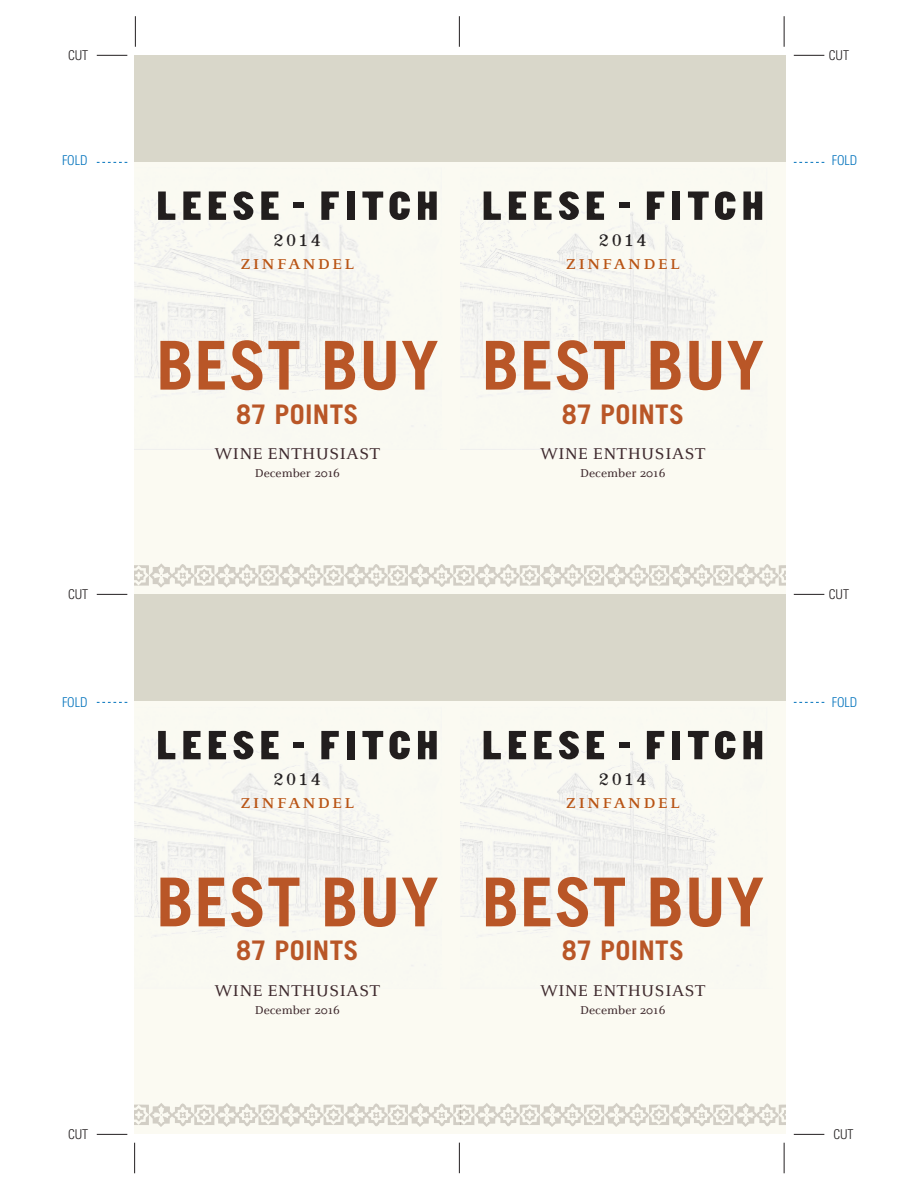
<style>
.page{position:relative;width:918px;height:1188px;background:#fff}
.page>*{position:absolute;margin:0;border:0;box-sizing:border-box;transform-origin:0 0}
.t1{font:700 67.5px "Trade Gothic";letter-spacing:.01em;color:#b95627}
.t2{font:700 27px "Trade Gothic";letter-spacing:.01em;color:#b95627}
.t3{font:20.7px "Celeste ST SC Regular";letter-spacing:.1em;color:#b95414}
.t4{font:16.5px "Celeste ST";color:#3e292d}
.t5{font:16.05px "Mailart Rubberstamp";letter-spacing:.205em;color:#231f20}
.t6{font:300 condensed 13.5px "Univers";color:#231f20}
.t7{font:300 condensed 13.5px "Univers";color:#0072bc}
.t8{font:12px "Celeste ST";color:#3e292d}
</style>
<div class="page">
<hr style="left:459px;top:16px;width:1px;height:31px;background:#231f20">
<hr style="left:459px;top:1143px;width:1px;height:30px;background:#231f20">
<hr style="left:97px;top:594px;width:30px;height:1px;background:#231f20">
<hr style="left:794px;top:594px;width:30px;height:1px;background:#231f20">
<svg style="left:97px;top:702px;width:30px;height:1px"></svg>
<svg style="left:794px;top:702px;width:30px;height:1px"></svg>
<svg style="left:97px;top:162px;width:30px;height:1px"></svg>
<svg style="left:794px;top:162px;width:30px;height:1px"></svg>
<hr style="left:135px;top:16px;width:1px;height:31px;background:#231f20">
<hr style="left:784px;top:16px;width:1px;height:31px;background:#231f20">
<hr style="left:134px;top:1143px;width:1px;height:30px;background:#231f20">
<hr style="left:784px;top:1143px;width:1px;height:30px;background:#231f20">
<hr style="left:97px;top:55px;width:30px;height:1px;background:#231f20">
<hr style="left:794px;top:55px;width:30px;height:1px;background:#231f20">
<hr style="left:97px;top:1134px;width:30px;height:1px;background:#231f20">
<hr style="left:794px;top:1134px;width:30px;height:1px;background:#231f20">
<div style="left:135px;top:101px;width:325px;height:494px;background:#fbfaf2"></div>
<img style="left:135px;top:191px;width:302px;height:206px">
<svg style="left:158px;top:192px;width:17px;height:28px"></svg>
<svg style="left:183px;top:192px;width:18px;height:28px"></svg>
<svg style="left:209px;top:192px;width:17px;height:28px"></svg>
<svg style="left:233px;top:191px;width:20px;height:29px"></svg>
<svg style="left:261px;top:192px;width:18px;height:28px"></svg>
<svg style="left:321px;top:192px;width:18px;height:28px"></svg>
<div style="left:347px;top:191px;width:7px;height:29px;background:#231f20"></div>
<svg style="left:362px;top:192px;width:21px;height:28px"></svg>
<svg style="left:390px;top:191px;width:20px;height:29px"></svg>
<svg style="left:418px;top:192px;width:19px;height:28px"></svg>
<div style="left:293px;top:202px;width:11px;height:6px;background:#231f20"></div>
<div style="left:135px;top:55px;width:325px;height:107px;background:#d9d7ca"></div>
<div style="left:460px;top:101px;width:326px;height:494px;background:#fbfaf2"></div>
<svg style="left:135px;top:563px;width:651px;height:25px"></svg>
<img style="left:460px;top:191px;width:303px;height:206px">
<svg style="left:484px;top:192px;width:17px;height:28px"></svg>
<svg style="left:509px;top:192px;width:17px;height:28px"></svg>
<svg style="left:534px;top:192px;width:18px;height:28px"></svg>
<svg style="left:559px;top:191px;width:20px;height:29px"></svg>
<svg style="left:587px;top:192px;width:17px;height:28px"></svg>
<svg style="left:647px;top:192px;width:17px;height:28px"></svg>
<div style="left:672px;top:191px;width:8px;height:29px;background:#231f20"></div>
<svg style="left:688px;top:192px;width:21px;height:28px"></svg>
<svg style="left:715px;top:191px;width:21px;height:29px"></svg>
<svg style="left:743px;top:192px;width:19px;height:28px"></svg>
<div style="left:619px;top:202px;width:11px;height:6px;background:#231f20"></div>
<div style="left:460px;top:55px;width:326px;height:107px;background:#d9d7ca"></div>
<div style="left:460px;top:641px;width:326px;height:493px;background:#fbfaf2"></div>
<img style="left:460px;top:730px;width:303px;height:205px">
<svg style="left:484px;top:731px;width:17px;height:28px"></svg>
<svg style="left:509px;top:731px;width:17px;height:28px"></svg>
<svg style="left:534px;top:731px;width:18px;height:28px"></svg>
<svg style="left:559px;top:731px;width:20px;height:28px"></svg>
<svg style="left:587px;top:731px;width:17px;height:28px"></svg>
<svg style="left:647px;top:731px;width:17px;height:28px"></svg>
<div style="left:672px;top:731px;width:8px;height:28px;background:#231f20"></div>
<svg style="left:688px;top:731px;width:21px;height:28px"></svg>
<svg style="left:715px;top:731px;width:21px;height:28px"></svg>
<svg style="left:743px;top:731px;width:19px;height:28px"></svg>
<div style="left:619px;top:742px;width:11px;height:6px;background:#231f20"></div>
<div style="left:460px;top:595px;width:326px;height:106px;background:#d9d7ca"></div>
<div style="left:135px;top:641px;width:325px;height:493px;background:#fbfaf2"></div>
<svg style="left:135px;top:1103px;width:651px;height:24px"></svg>
<img style="left:135px;top:730px;width:302px;height:207px">
<svg style="left:158px;top:731px;width:17px;height:28px"></svg>
<svg style="left:183px;top:731px;width:18px;height:28px"></svg>
<svg style="left:209px;top:731px;width:17px;height:28px"></svg>
<svg style="left:233px;top:731px;width:20px;height:28px"></svg>
<svg style="left:261px;top:731px;width:18px;height:28px"></svg>
<svg style="left:321px;top:731px;width:18px;height:28px"></svg>
<div style="left:347px;top:731px;width:7px;height:28px;background:#231f20"></div>
<svg style="left:362px;top:731px;width:21px;height:28px"></svg>
<svg style="left:390px;top:731px;width:20px;height:28px"></svg>
<svg style="left:418px;top:731px;width:19px;height:28px"></svg>
<div style="left:293px;top:742px;width:11px;height:6px;background:#231f20"></div>
<div style="left:135px;top:595px;width:325px;height:106px;background:#d9d7ca"></div>
<p class="t6" style="left:68px;top:47px;width:22px">CUT</p>
<p class="t6" style="left:829px;top:47px;width:22px">CUT</p>
<p class="t7" style="left:62px;top:153px;width:27px">FOLD</p>
<p class="t7" style="left:832px;top:153px;width:27px">FOLD</p>
<p class="t5" style="left:274px;top:229px;width:49px">2014</p>
<p class="t3" style="left:240px;top:251px;width:115px">zinfandel</p>
<p class="t5" style="left:599px;top:229px;width:49px">2014</p>
<p class="t3" style="left:566px;top:251px;width:115px">zinfandel</p>
<p class="t1" style="left:156px;top:324px;width:284px">BEST BUY</p>
<p class="t1" style="left:482px;top:324px;width:284px">BEST BUY</p>
<p class="t2" style="left:236px;top:398px;width:124px">87 POINTS</p>
<p class="t4" style="left:215px;top:445px;width:167px">WINE ENTHUSIAST</p>
<p class="t2" style="left:562px;top:398px;width:124px">87 POINTS</p>
<p class="t4" style="left:540px;top:445px;width:167px">WINE ENTHUSIAST</p>
<p class="t8" style="left:255px;top:467px;width:87px">December 2016</p>
<p class="t8" style="left:580px;top:467px;width:87px">December 2016</p>
<p class="t6" style="left:68px;top:586px;width:22px">CUT</p>
<p class="t6" style="left:829px;top:586px;width:22px">CUT</p>
<p class="t7" style="left:62px;top:694px;width:27px">FOLD</p>
<p class="t7" style="left:832px;top:694px;width:27px">FOLD</p>
<p class="t5" style="left:274px;top:769px;width:49px">2014</p>
<p class="t3" style="left:240px;top:790px;width:115px">zinfandel</p>
<p class="t5" style="left:599px;top:769px;width:49px">2014</p>
<p class="t3" style="left:566px;top:790px;width:115px">zinfandel</p>
<p class="t1" style="left:156px;top:861px;width:284px">BEST BUY</p>
<p class="t1" style="left:482px;top:861px;width:284px">BEST BUY</p>
<p class="t2" style="left:236px;top:934px;width:124px">87 POINTS</p>
<p class="t4" style="left:215px;top:982px;width:167px">WINE ENTHUSIAST</p>
<p class="t2" style="left:562px;top:934px;width:124px">87 POINTS</p>
<p class="t4" style="left:540px;top:982px;width:167px">WINE ENTHUSIAST</p>
<p class="t8" style="left:255px;top:1004px;width:87px">December 2016</p>
<p class="t8" style="left:580px;top:1004px;width:87px">December 2016</p>
<p class="t6" style="left:68px;top:1127px;width:22px">CUT</p>
<p class="t6" style="left:833px;top:1127px;width:22px">CUT</p>
</div>
